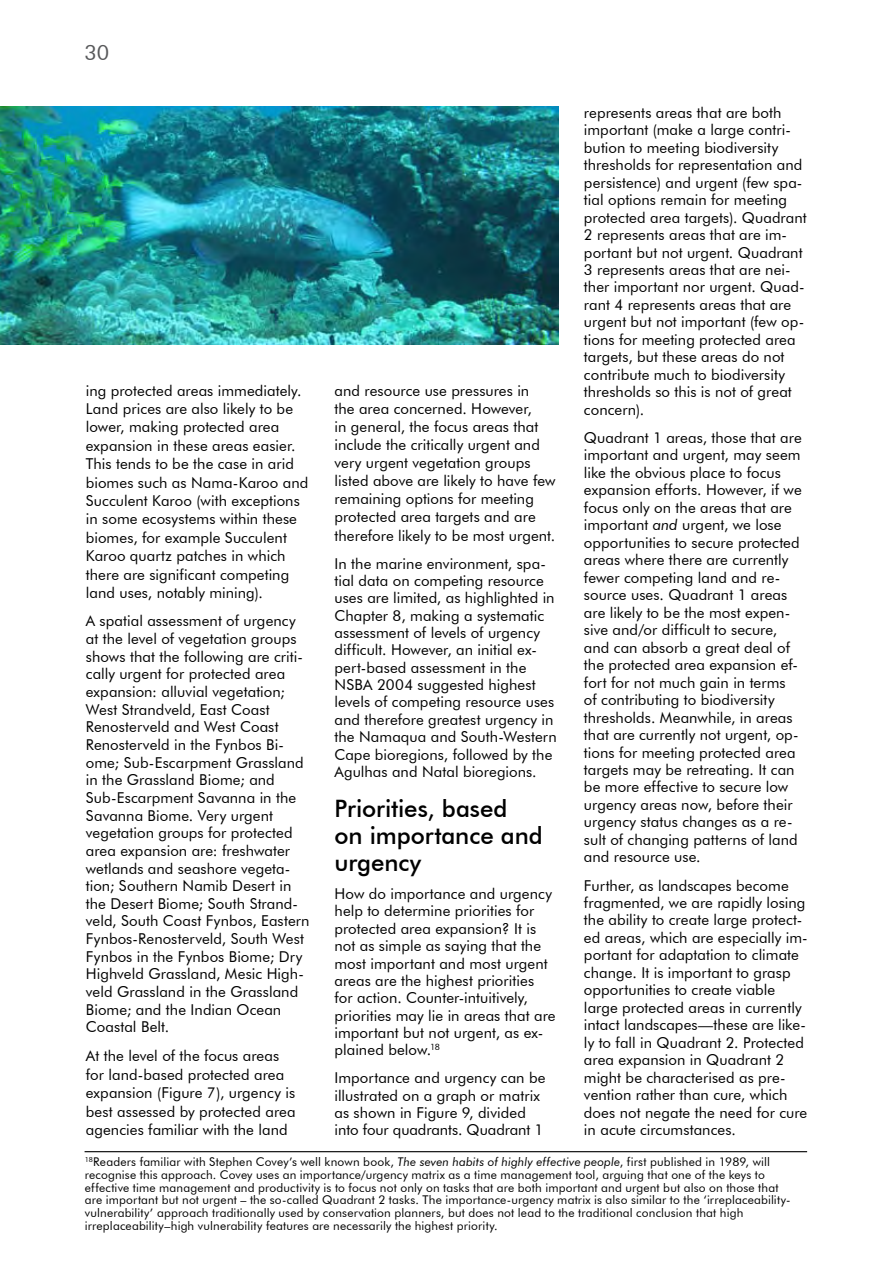
<style>
.page{position:relative;width:893px;height:1263px;background:#fff}
.page>*{position:absolute;margin:0;border:0;box-sizing:border-box;transform-origin:0 0}
.t1{font:500 24px/27.2px "Futura BT";letter-spacing:-.005em;color:#000}
.t2{font:21px "Futura BT";color:#58595b}
.t3{font:15px/17.5px "Futura BT";letter-spacing:.005em;color:#000}
.t4{font:12px/12.8px "Futura BT";letter-spacing:.015em;color:#000}
.s1{font-style:italic}
</style>
<div class="page">
<hr style="left:85px;top:1151px;width:722px;height:1px;background:#000">
<img style="left:0;top:106px;width:558px;height:238px">
<h2 class="t2" style="left:84px;top:39px;width:26px">30</h2>
<p class="t3" style="left:584px;top:103px;width:224px">represents areas that are both important (make a large contri&shy;bution to meeting biodiversity thresholds for representation and persistence) and urgent (few spa&shy;tial options remain for meeting protected area targets). Quadrant<br>2 represents areas that are im&shy;portant but not urgent. Quadrant<br>3 represents areas that are nei&shy;ther important nor urgent. Quad&shy;rant 4 represents areas that are urgent but not important (few op&shy;tions for meeting protected area targets, but these areas do not contribute much to biodiversity thresholds so this is not of great concern).</p>
<p class="t3" style="left:584px;top:429px;width:219px">Quadrant 1 areas, those that are important and urgent, may seem like the obvious place to focus expansion efforts. However, if we focus only on the areas that are important <span class="s1">and</span> urgent, we lose opportunities to secure protected areas where there are currently fewer competing land and re&shy;source uses. Quadrant 1 areas are likely to be the most expen&shy;sive and/or difficult to secure, and can absorb a great deal of the protected area expansion ef&shy;fort for not much gain in terms of contributing to biodiversity thresholds. Meanwhile, in areas that are currently not urgent, op&shy;tions for meeting protected area targets may be retreating. It can be more effective to secure low urgency areas now, before their urgency status changes as a re&shy;sult of changing patterns of land and resource use.</p>
<p class="t3" style="left:584px;top:876px;width:225px">Further, as landscapes become fragmented, we are rapidly losing the ability to create large protect&shy;ed areas, which are especially im&shy;portant for adaptation to climate change. It is important to grasp opportunities to create viable large protected areas in currently intact landscapes—these are like&shy;ly to fall in Quadrant 2. Protected area expansion in Quadrant 2 might be characterised as pre&shy;vention rather than cure, which does not negate the need for cure in acute circumstances.</p>
<p class="t4" style="left:85px;top:1155px;width:707px"><sup>18</sup>Readers familiar with Stephen Covey’s well known book, <span class="s1">The seven habits of highly effective people</span>, first published in 1989, will recognise this approach. Covey uses an importance/urgency matrix as a time management tool, arguing that one of the keys to effective time management and productivity is to focus not only on tasks that are both important and urgent but also on those that are important but not urgent – the so-called Quadrant 2 tasks. The importance-urgency matrix is also similar to the ‘irreplaceability&shy;vulnerability’ approach traditionally used by conservation planners, but does not lead to the traditional conclusion that high irreplaceability–high vulnerability features are necessarily the highest priority.</p>
<p class="t3" style="left:86px;top:381px;width:224px;line-height:18.5px">ing protected areas immediately.<br>Land prices are also likely to be lower, making protected area expansion in these areas easier.<br>This tends to be the case in arid biomes such as Nama-Karoo and<br>Succulent Karoo (with exceptions in some ecosystems within these biomes, for example Succulent<br>Karoo quartz patches in which there are significant competing land uses, notably mining).</p>
<p class="t3" style="left:86px;top:612px;width:225px">A spatial assessment of urgency at the level of vegetation groups shows that the following are criti&shy;cally urgent for protected area expansion: alluvial vegetation;<br>West Strandveld, East Coast<br>Renosterveld and West Coast<br>Renosterveld in the Fynbos Bi&shy;ome; Sub-Escarpment Grassland in the Grassland Biome; and<br>Sub-Escarpment Savanna in the<br>Savanna Biome. Very urgent vegetation groups for protected area expansion are: freshwater wetlands and seashore vegeta&shy;tion; Southern Namib Desert in the Desert Biome; South Strand&shy;veld, South Coast Fynbos, Eastern<br>Fynbos-Renosterveld, South West<br>Fynbos in the Fynbos Biome; Dry<br>Highveld Grassland, Mesic High&shy;veld Grassland in the Grassland<br>Biome; and the Indian Ocean<br>Coastal Belt.</p>
<p class="t3" style="left:86px;top:1047px;width:211px;line-height:18.5px">At the level of the focus areas for land-based protected area expansion (Figure 7), urgency is best assessed by protected area agencies familiar with the land</p>
<p class="t3" style="left:334px;top:381px;width:223px;line-height:18.1px">and resource use pressures in<br>the area concerned. However,<br>in general, the focus areas that include the critically urgent and very urgent vegetation groups listed above are likely to have few remaining options for meeting protected area targets and are therefore likely to be most urgent.</p>
<p class="t3" style="left:334px;top:554px;width:224px">In the marine environment, spa&shy;tial data on competing resource uses are limited, as highlighted in<br>Chapter 8, making a systematic assessment of levels of urgency difficult. However, an initial ex&shy;pert-based assessment in the<br>NSBA 2004 suggested highest levels of competing resource uses and therefore greatest urgency in the Namaqua and South-Western<br>Cape bioregions, followed by the<br>Agulhas and Natal bioregions.</p>
<h1 class="t1" style="left:334px;top:794px;width:210px">Priorities, based<br>on importance and urgency</h1>
<p class="t3" style="left:334px;top:885px;width:223px">How do importance and urgency help to determine priorities for protected area expansion? It is not as simple as saying that the most important and most urgent areas are the highest priorities for action. Counter-intuitively, priorities may lie in areas that are important but not urgent, as ex&shy;plained below.<sup>18</sup></p>
<p class="t3" style="left:334px;top:1069px;width:212px">Importance and urgency can be illustrated on a graph or matrix as shown in Figure 9, divided into four quadrants. Quadrant 1</p>
</div>
